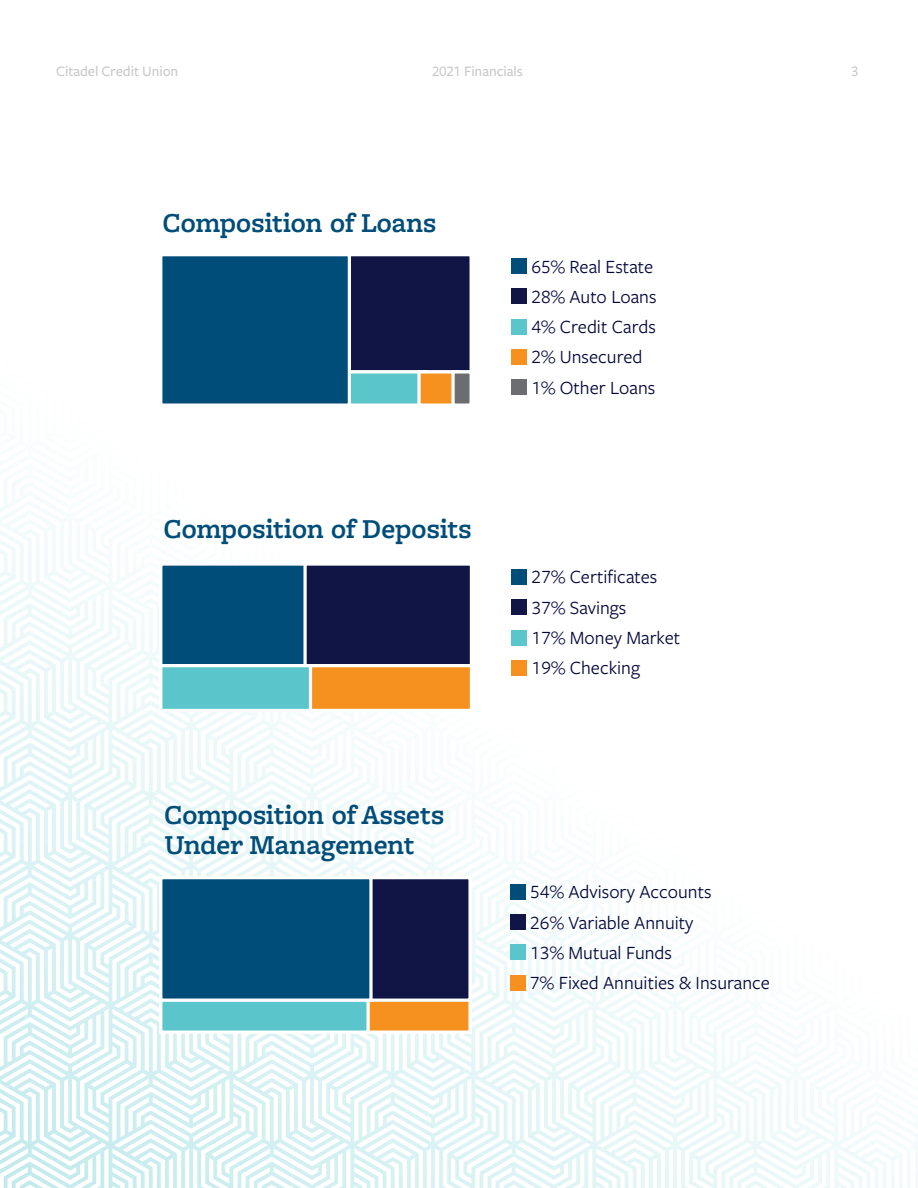
<style>
.page{position:relative;width:918px;height:1188px;background:#fff}
.page>*{position:absolute;margin:0;border:0;box-sizing:border-box;transform-origin:0 0}
.t1{font:600 28.5px/30px "Freight Macro Pro";color:#014d79}
.t2{font:19.35px "Freight Sans Pro";color:#000539}
.t3{font:500 15px "Freight Sans Pro";letter-spacing:-.005em;color:#c7c8ca}
</style>
<div class="page">
<svg style="left:0;top:656px;width:918px;height:532px"></svg>
<svg style="left:293px;top:1029px;width:323px;height:159px"></svg>
<svg style="left:0;top:489px;width:159px;height:167px"></svg>
<div style="left:511px;top:569px;width:16px;height:16px;background:#014d79"></div>
<div style="left:511px;top:599px;width:16px;height:16px;background:#101546"></div>
<div style="left:511px;top:630px;width:16px;height:15px;background:#5ac6cc"></div>
<div style="left:511px;top:660px;width:16px;height:16px;background:#f69120"></div>
<div style="left:159px;top:562px;width:224px;height:105px;background:#014d79;border:3px solid #fff"></div>
<div style="left:303px;top:562px;width:170px;height:105px;background:#101546;border:3px solid #fff"></div>
<div style="left:159px;top:664px;width:169px;height:48px;background:#5ac6cc;border:3px solid #fff"></div>
<div style="left:309px;top:664px;width:164px;height:48px;background:#f69120;border:3px solid #fff"></div>
<div style="left:366px;top:994px;width:106px;height:40px;background:#f69120;border:3px solid #fff"></div>
<div style="left:159px;top:998px;width:211px;height:36px;background:#5ac6cc;border:3px solid #fff"></div>
<div style="left:364px;top:876px;width:108px;height:126px;background:#101546;border:3px solid #fff"></div>
<div style="left:159px;top:876px;width:214px;height:126px;background:#014d79;border:3px solid #fff"></div>
<div style="left:510px;top:884px;width:16px;height:16px;background:#014d79"></div>
<div style="left:510px;top:914px;width:16px;height:16px;background:#101546"></div>
<div style="left:510px;top:944px;width:16px;height:16px;background:#5ac6cc"></div>
<div style="left:510px;top:975px;width:16px;height:16px;background:#f69120"></div>
<div style="left:341px;top:253px;width:132px;height:121px;background:#101546;border:3px solid #fff"></div>
<div style="left:341px;top:370px;width:88px;height:37px;background:#5ac6cc;border:3px solid #fff"></div>
<div style="left:417px;top:370px;width:42px;height:37px;background:#f69120;border:3px solid #fff"></div>
<div style="left:451px;top:370px;width:22px;height:37px;background:#6c6d70;border:3px solid #fff"></div>
<div style="left:511px;top:258px;width:16px;height:16px;background:#014d79"></div>
<div style="left:511px;top:288px;width:16px;height:16px;background:#101546"></div>
<div style="left:511px;top:319px;width:16px;height:16px;background:#5ac6cc"></div>
<div style="left:511px;top:349px;width:16px;height:16px;background:#f69120"></div>
<div style="left:511px;top:379px;width:16px;height:16px;background:#6c6d70"></div>
<div style="left:159px;top:253px;width:192px;height:154px;background:#014d79;border:3px solid #fff"></div>
<p class="t3" style="left:56px;top:61px;width:124px">Citadel Credit Union</p>
<p class="t3" style="left:432px;top:61px;width:92px">2021 Financials</p>
<p class="t3" style="left:851px;top:61px;width:9px">3</p>
<p class="t1" style="left:163px;top:207px;width:275px">Composition of Loans</p>
<p class="t1" style="left:164px;top:513px;width:309px">Composition of Deposits</p>
<p class="t1" style="left:164px;top:799px;width:282px">Composition of Assets<br>Under Management</p>
<p class="t2" style="left:531px;top:253px;width:123px">65% Real Estate</p>
<p class="t2" style="left:531px;top:284px;width:127px">28% Auto Loans</p>
<p class="t2" style="left:531px;top:314px;width:126px">4% Credit Cards</p>
<p class="t2" style="left:531px;top:344px;width:113px">2% Unsecured</p>
<p class="t2" style="left:531px;top:374px;width:125px">1% Other Loans</p>
<p class="t2" style="left:532px;top:564px;width:127px">27% Certificates</p>
<p class="t2" style="left:532px;top:595px;width:96px">37% Savings</p>
<p class="t2" style="left:532px;top:625px;width:150px">17% Money Market</p>
<p class="t2" style="left:532px;top:655px;width:110px">19% Checking</p>
<p class="t2" style="left:530px;top:879px;width:183px">54% Advisory Accounts</p>
<p class="t2" style="left:530px;top:909px;width:165px">26% Variable Annuity</p>
<p class="t2" style="left:530px;top:940px;width:143px">13% Mutual Funds</p>
<p class="t2" style="left:530px;top:970px;width:241px">7% Fixed Annuities &amp; Insurance</p>
</div>
